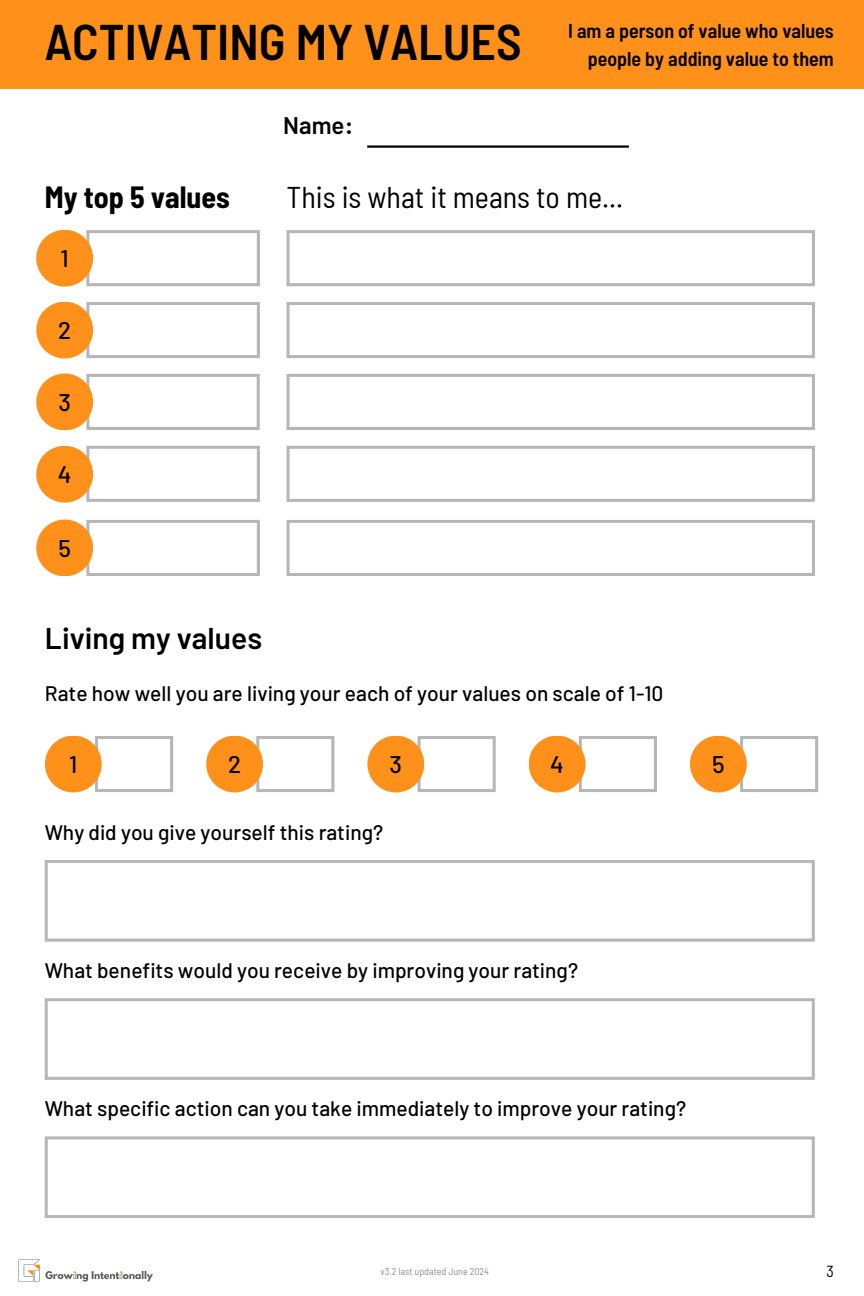
<style>
.page{position:relative;width:864px;height:1296px;background:#fff}
.page>*{position:absolute;margin:0;border:0;box-sizing:border-box;transform-origin:0 0}
.t1{font:600 semi-condensed 50px "Barlow";color:#000}
.t2{font:semi-condensed 30px "Barlow";color:#000}
.t3{font:600 30px "Barlow";color:#000}
.t4{font:700 semi-condensed 30px "Barlow";color:#000}
.t5{font:500 24px "Barlow";color:#000}
.t6{font:600 24px "Barlow";color:#000}
.t7{font:500 21px "Barlow";color:#000}
.t8{font:600 semi-condensed 20px/27.8px "Barlow";color:#000;text-align:right}
.t9{font:semi-condensed 16px "Barlow";color:#000}
.t10{font:semi-condensed 10px "Barlow";color:#929292}
</style>
<div class="page">
<svg style="left:86px;top:230px;width:174px;height:56px"></svg>
<div style="left:0;top:0;width:864px;height:89px;background:#ff9019"></div>
<hr style="left:367px;top:145px;width:262px;height:3px;background:#000">
<svg style="left:86px;top:302px;width:174px;height:56px"></svg>
<svg style="left:86px;top:374px;width:174px;height:56px"></svg>
<svg style="left:86px;top:446px;width:174px;height:56px"></svg>
<svg style="left:86px;top:520px;width:174px;height:56px"></svg>
<svg style="left:287px;top:230px;width:528px;height:56px"></svg>
<svg style="left:287px;top:302px;width:528px;height:56px"></svg>
<svg style="left:287px;top:374px;width:528px;height:56px"></svg>
<svg style="left:287px;top:446px;width:528px;height:56px"></svg>
<svg style="left:287px;top:520px;width:528px;height:56px"></svg>
<svg style="left:45px;top:860px;width:770px;height:82px"></svg>
<svg style="left:45px;top:998px;width:770px;height:82px"></svg>
<svg style="left:45px;top:1136px;width:770px;height:82px"></svg>
<img style="left:18px;top:1259px;width:135px;height:23px">
<div style="left:36px;top:230px;width:57px;height:57px;background:#ff9019;border-radius:50%"></div>
<div style="left:36px;top:302px;width:57px;height:56px;background:#ff9019;border-radius:50%"></div>
<div style="left:36px;top:374px;width:57px;height:56px;background:#ff9019;border-radius:50%"></div>
<div style="left:36px;top:446px;width:57px;height:57px;background:#ff9019;border-radius:50%"></div>
<div style="left:36px;top:520px;width:57px;height:56px;background:#ff9019;border-radius:50%"></div>
<svg style="left:95px;top:736px;width:78px;height:56px"></svg>
<div style="left:45px;top:736px;width:57px;height:56px;background:#ff9019;border-radius:50%"></div>
<svg style="left:256px;top:736px;width:78px;height:56px"></svg>
<div style="left:206px;top:736px;width:57px;height:56px;background:#ff9019;border-radius:50%"></div>
<svg style="left:418px;top:736px;width:78px;height:56px"></svg>
<div style="left:367px;top:736px;width:57px;height:56px;background:#ff9019;border-radius:50%"></div>
<svg style="left:579px;top:736px;width:78px;height:56px"></svg>
<div style="left:529px;top:736px;width:57px;height:56px;background:#ff9019;border-radius:50%"></div>
<svg style="left:740px;top:736px;width:78px;height:56px"></svg>
<div style="left:690px;top:736px;width:57px;height:56px;background:#ff9019;border-radius:50%"></div>
<h2 class="t1" style="left:45px;top:10px;width:479px">ACTIVATING MY VALUES</h2>
<p class="t8" style="left:568px;top:16px;width:267px">I am a person of value who values people by adding value to them</p>
<h4 class="t4" style="left:45px;top:178px;width:186px">My top 5 values</h4>
<h5 class="t5" style="left:61px;top:243px;width:10px">1</h5>
<p class="t5" style="left:58px;top:315px;width:15px">2</p>
<p class="t5" style="left:58px;top:387px;width:14px">3</p>
<p class="t5" style="left:58px;top:459px;width:15px">4</p>
<h5 class="t5" style="left:58px;top:533px;width:14px">5</h5>
<p class="t6" style="left:283px;top:110px;width:71px">Name:</p>
<p class="t2" style="left:287px;top:178px;width:338px">This is what it means to me...</p>
<p class="t3" style="left:45px;top:619px;width:219px">Living my values</p>
<h2 class="t7" style="left:45px;top:680px;width:620px">Rate how well you are living your each of your values on scale of 1-10</h2>
<h5 class="t5" style="left:69px;top:749px;width:10px">1</h5>
<h5 class="t5" style="left:228px;top:749px;width:15px">2</h5>
<p class="t5" style="left:390px;top:749px;width:14px">3</p>
<p class="t5" style="left:550px;top:749px;width:15px">4</p>
<p class="t5" style="left:712px;top:749px;width:14px">5</p>
<h5 class="t7" style="left:45px;top:819px;width:340px">Why did you give yourself this rating?</h5>
<p class="t7" style="left:45px;top:957px;width:535px">What benefits would you receive by improving your rating?</p>
<p class="t7" style="left:45px;top:1095px;width:643px">What specific action can you take immediately to improve your rating?</p>
<p class="t10" style="left:381px;top:1265px;width:110px">v3.2 last updated June 2024</p>
<h3 class="t9" style="left:826px;top:1261px;width:9px">3</h3>
</div>
